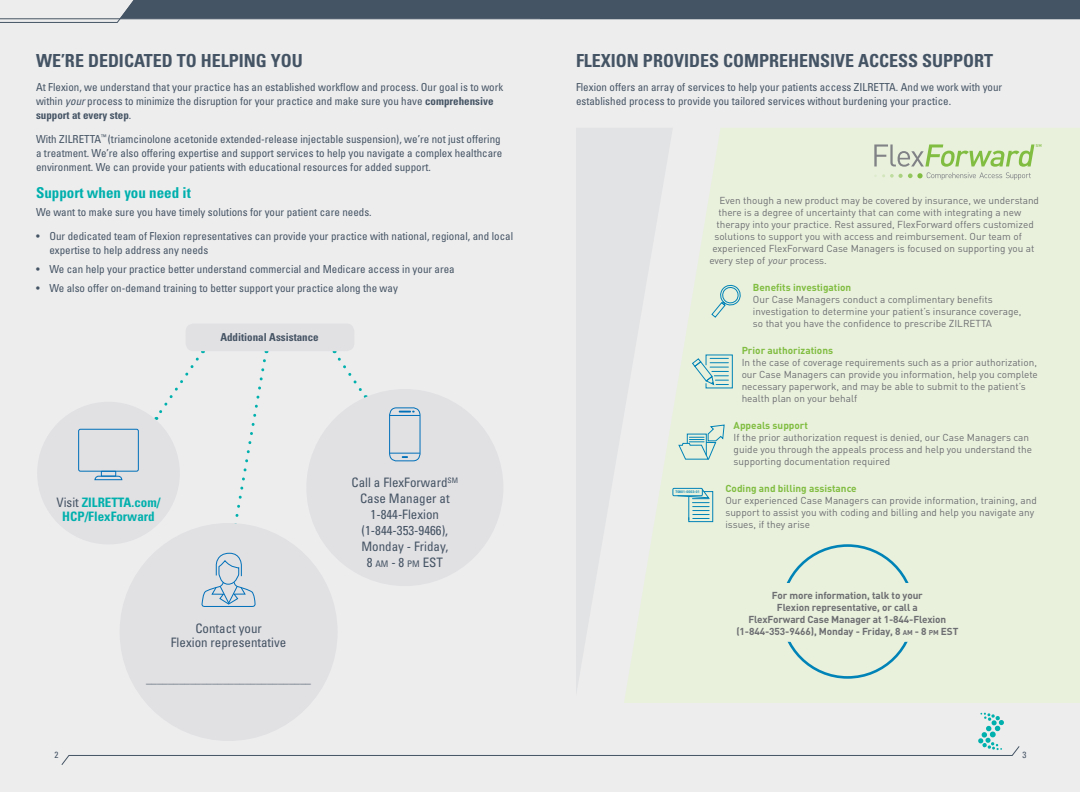
<style>
.page{position:relative;width:1080px;height:792px;background:#fff}
.page>*{position:absolute;margin:0;border:0;box-sizing:border-box;transform-origin:0 0}
.t1{font:700 condensed 18px "Univers LT Std";color:#455464}
.t2{font:700 condensed 15px "Univers LT Std";color:#00b0ad}
.t3{font:condensed 13px/16px "Univers LT Std";color:#455464;text-align:center}
.t4{font:700 condensed 13px/14px "Univers LT Std";color:#00b0ad;text-align:center}
.t5{font:condensed 11px/14px "Univers LT Std";color:#455464}
.t6{font:700 condensed 11px "Univers LT Std";color:#455464}
.t7{font:10px/12px "DIN";color:#6d6e71}
.t8{font:700 10px/12px "DIN";letter-spacing:-.01em;color:#6d6e71;text-align:center}
.t9{font:700 10px "DIN";color:#81bd41}
.t10{font:condensed 9px "Univers LT Std";color:#455464}
.t11{font:500 4.2px "DIN";color:#81bd41}
.t12{font:700 3.6px "DIN";color:#0083b6}
.s1{font-style:italic}
.s2{font-weight:700}
.s3{font-weight:400;color:#455464}
.s4{font-size:9.1px}
.s5{font-size:7px}
</style>
<div class="page">
<div style="left:0;top:0;width:540px;height:792px;background:#ededee"></div>
<div style="left:540px;top:0;width:540px;height:792px;background:#ededee"></div>
<svg style="left:0;top:0;width:540px;height:23px"></svg>
<hr style="left:0;top:19px;width:540px;height:1px;background:#455464">
<div style="left:540px;top:0;width:540px;height:19px;background:#455464"></div>
<hr style="left:540px;top:19px;width:540px;height:1px;background:#455464">
<svg style="left:61px;top:713px;width:959px;height:52px"></svg>
<div style="left:624px;top:128px;width:456px;height:575px;background:#e9f1dd"></div>
<svg style="left:576px;top:128px;width:97px;height:569px;fill:#e8e8e4"></svg>
<svg style="left:154px;top:351px;width:49px;height:69px"></svg>
<svg style="left:334px;top:351px;width:33px;height:46px"></svg>
<svg style="left:235px;top:351px;width:33px;height:166px"></svg>
<div style="left:37px;top:402px;width:143px;height:142px;background:#e1e0e3;border-radius:50%"></div>
<div style="left:306px;top:389px;width:197px;height:197px;background:#e1e0e3;border-radius:50%"></div>
<div style="left:120px;top:523px;width:218px;height:218px;background:#e1e0e3;border-radius:50%"></div>
<svg style="left:874px;top:144px;width:160px;height:36px;background:#d0e0be"></svg>
<svg style="left:692px;top:354px;width:41px;height:34px"></svg>
<svg style="left:712px;top:284px;width:30px;height:34px"></svg>
<svg style="left:679px;top:425px;width:46px;height:35px;background:#c3dfd6"></svg>
<div style="left:673px;top:488px;width:30px;height:8px;border:1px solid #0083b6"></div>
<svg style="left:677px;top:489px;width:36px;height:33px"></svg>
<div style="left:782px;top:546px;width:132px;height:131px;background:#e9f1dd;border-radius:50%"></div>
<div style="left:725px;top:583px;width:245px;height:59px;background:#e9f1dd;border-radius:8px"></div>
<div style="left:78px;top:429px;width:61px;height:43px;border:1px solid #0070b9;border-radius:2px"></div>
<div style="left:101px;top:471px;width:15px;height:6px;border:1px solid #0070b9"></div>
<svg style="left:94px;top:475px;width:29px;height:5px"></svg>
<svg style="left:201px;top:553px;width:55px;height:54px"></svg>
<svg style="left:389px;top:407px;width:32px;height:55px"></svg>
<hr style="left:390px;top:415px;width:30px;height:1px;background:#0070b9">
<hr style="left:390px;top:453px;width:30px;height:1px;background:#0070b9">
<div style="left:186px;top:324px;width:168px;height:27px;background:#e1e0e3;border-radius:8px"></div>
<h1 class="t1" style="left:36px;top:50px;width:268px">WE’RE DEDICATED TO HELPING YOU</h1>
<p class="t5" style="left:36px;top:80px;width:469px">At Flexion, we understand that your practice has an established workflow and process. Our goal is to work within <span class="s1">your</span> process to minimize the disruption for your practice and make sure you have <span class="s2">comprehensive support at every step</span>.</p>
<p class="t5" style="left:36px;top:132px;width:468px">With ZILRETTA<sup>™</sup> (triamcinolone acetonide extended-release injectable suspension), we’re not just offering a treatment. We’re also offering expertise and support services to help you navigate a complex healthcare environment. We can provide your patients with educational resources for added support.</p>
<h2 class="t2" style="left:36px;top:184px;width:156px">Support when you need it</h2>
<p class="t5" style="left:36px;top:205px;width:337px">We want to make sure you have timely solutions for your patient care needs.</p>
<p class="t5" style="left:49px;top:229px;width:465px;text-indent:-13px">• Our dedicated team of Flexion representatives can provide your practice with national, regional, and local expertise to help address any needs</p>
<p class="t5" style="left:36px;top:262px;width:420px">• We can help your practice better understand commercial and Medicare access in your area</p>
<p class="t5" style="left:36px;top:281px;width:363px">• We also offer on-demand training to better support your practice along the way</p>
<p class="t6" style="left:220px;top:331px;width:100px">Additional Assistance</p>
<p class="t4" style="left:57px;top:496px;width:105px"><span class="s3">Visit</span> ZILRETTA.com/<br>HCP/FlexForward</p>
<p class="t3" style="left:171px;top:621px;width:117px;line-height:14px">Contact your<br>Flexion representative</p>
<p class="t5" style="left:146px;top:672px;width:166px">______________________________</p>
<p class="t3" style="left:352px;top:474px;width:108px">Call a FlexForward<sup>SM<br></sup>Case Manager at<br>1-844-Flexion (1-844-353-9466),<br>Monday - Friday,<br>8 <span class="s4">AM</span> - 8 <span class="s4">PM</span> EST</p>
<h1 class="t1" style="left:576px;top:50px;width:419px">FLEXION PROVIDES COMPREHENSIVE ACCESS SUPPORT</h1>
<p class="t5" style="left:576px;top:80px;width:428px">Flexion offers an array of services to help your patients access ZILRETTA. And we work with your established process to provide you tailored services without burdening your practice.</p>
<p class="t11" style="left:1036px;top:143px;width:7px">SM</p>
<p class="t12" style="left:675px;top:490px;width:26px">70801-0003-01</p>
<p class="t7" style="left:719px;top:194px;width:321px">Even though a new product may be covered by insurance, we understand</p>
<p class="t7" style="left:718px;top:206px;width:304px">there is a degree of uncertainty that can come with integrating a new</p>
<p class="t7" style="left:716px;top:218px;width:319px">therapy into your practice. Rest assured, FlexForward offers customized</p>
<p class="t7" style="left:714px;top:230px;width:309px">solutions to support you with access and reimbursement. Our team of</p>
<p class="t7" style="left:712px;top:242px;width:324px">experienced FlexForward Case Managers is focused on supporting you at</p>
<p class="t7" style="left:709px;top:254px;width:119px">every step of <span class="s1">your</span> process.</p>
<p class="t9" style="left:753px;top:281px;width:100px">Benefits investigation</p>
<p class="t7" style="left:753px;top:293px;width:270px">Our Case Managers conduct a complimentary benefits investigation to determine your patient’s insurance coverage, so that you have the confidence to prescribe ZILRETTA</p>
<p class="t9" style="left:742px;top:344px;width:93px">Prior authorizations</p>
<p class="t7" style="left:742px;top:356px;width:298px">In the case of coverage requirements such as a prior authorization, our Case Managers can provide you information, help you complete necessary paperwork, and may be able to submit to the patient’s health plan on your behalf</p>
<p class="t9" style="left:734px;top:419px;width:76px">Appeals support</p>
<p class="t7" style="left:734px;top:431px;width:300px">If the prior authorization request is denied, our Case Managers can guide you through the appeals process and help you understand the supporting documentation required</p>
<p class="t9" style="left:725px;top:482px;width:133px">Coding and billing assistance</p>
<p class="t7" style="left:725px;top:494px;width:313px">Our experienced Case Managers can provide information, training, and support to assist you with coding and billing and help you navigate any issues, if they arise</p>
<p class="t8" style="left:736px;top:589px;width:224px">For more information, talk to your<br>Flexion representative, or call a<br>FlexForward Case Manager at 1-844-Flexion (1-844-353-9466), Monday - Friday, 8 <span class="s5">AM</span> - 8 <span class="s5">PM</span> EST</p>
<p class="t10" style="left:54px;top:749px;width:5px">2</p>
<p class="t10" style="left:1023px;top:749px;width:5px">3</p>
</div>
